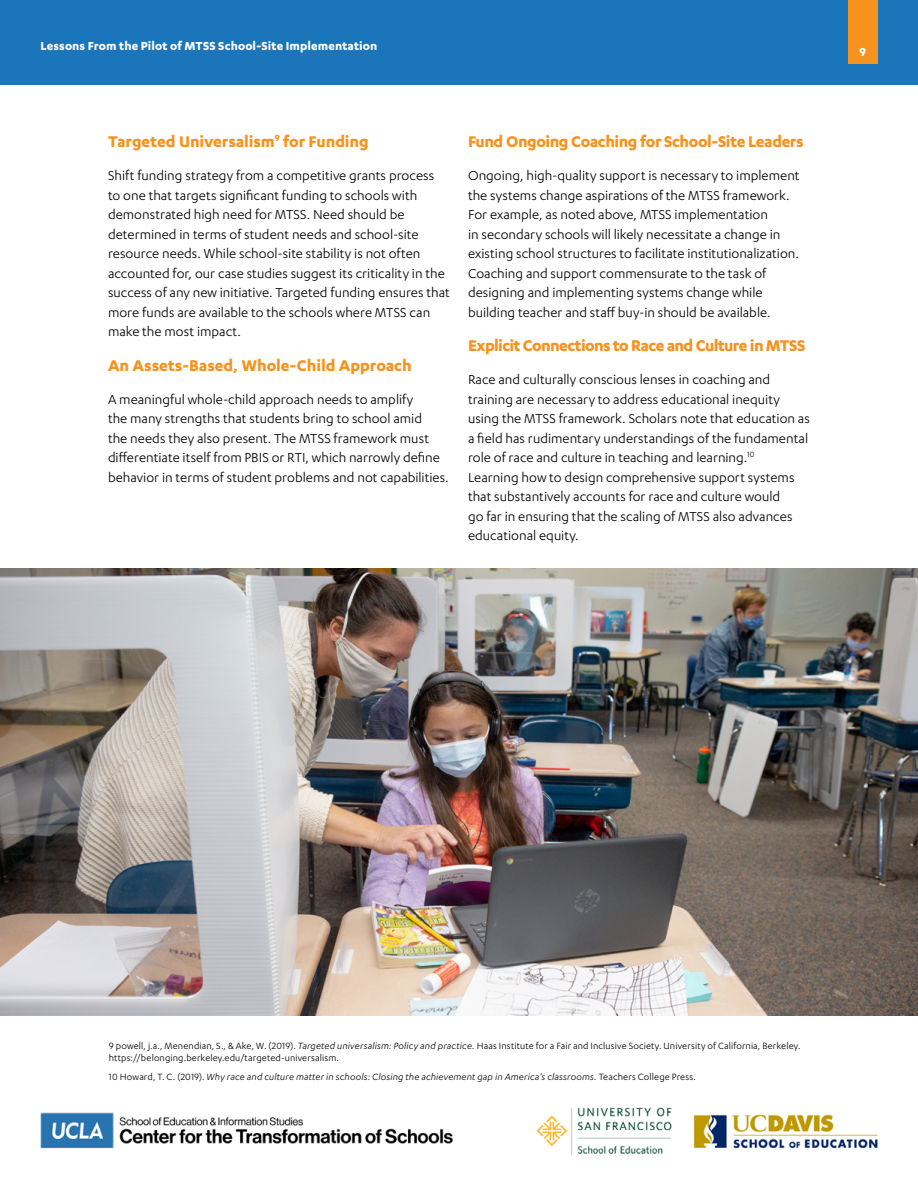
<style>
.page{position:relative;width:918px;height:1188px;background:#fff}
.page>*{position:absolute;margin:0;border:0;box-sizing:border-box;transform-origin:0 0}
.t1{font:700 18px "Karbon";letter-spacing:-.02em;color:#f6921e}
.t2{font:700 18px "Karbon";color:#f6921e}
.t3{font:15px/19.5px "Karbon";color:#000}
.t4{font:700 13.5px "Karbon";letter-spacing:.01em;color:#fff}
.t5{font:10.5px/12px "Karbon";letter-spacing:.015em;color:#000}
.t6{font:italic 10.5px "Karbon";letter-spacing:.015em;color:#000}
.s1{font-style:italic}
.s2{font-style:normal}
</style>
<div class="page">
<div style="left:0;top:0;width:918px;height:85px;background:#1b75bb"></div>
<div style="left:848px;top:0;width:30px;height:64px;background:#f6921e"></div>
<img style="left:40px;top:1112px;width:413px;height:37px">
<img style="left:536px;top:1107px;width:136px;height:49px">
<img style="left:693px;top:1114px;width:185px;height:35px">
<img style="left:0;top:568px;width:918px;height:447px">
<p class="t4" style="left:40px;top:38px;width:338px">Lessons From the Pilot of MTSS School-Site Implementation</p>
<p class="t4" style="left:859px;top:44px;width:8px">9</p>
<p class="t1" style="left:108px;top:132px;width:262px">Targeted Universalism<sup>9</sup> for Funding</p>
<p class="t3" style="left:108px;top:166px;width:343px">Shift funding strategy from a competitive grants process to one that targets significant funding to schools with demonstrated high need for MTSS. Need should be determined in terms of student needs and school-site resource needs. While school-site stability is not often accounted for, our case studies suggest its criticality in the success of any new initiative. Targeted funding ensures that more funds are available to the schools where MTSS can make the most impact.</p>
<p class="t2" style="left:108px;top:355px;width:305px">An Assets-Based, Whole-Child Approach</p>
<p class="t3" style="left:108px;top:389px;width:342px">A meaningful whole-child approach needs to amplify<br>the many strengths that students bring to school amid<br>the needs they also present. The MTSS framework must differentiate itself from PBIS or RTI, which narrowly define behavior in terms of student problems and not capabilities.</p>
<p class="t1" style="left:468px;top:132px;width:337px">Fund Ongoing Coaching for School-Site Leaders</p>
<p class="t3" style="left:468px;top:166px;width:333px">Ongoing, high-quality support is necessary to implement the systems change aspirations of the MTSS framework.<br>For example, as noted above, MTSS implementation<br>in secondary schools will likely necessitate a change in existing school structures to facilitate institutionalization.<br>Coaching and support commensurate to the task of designing and implementing systems change while building teacher and staff buy-in should be available.</p>
<p class="t1" style="left:468px;top:336px;width:339px">Explicit Connections to Race and Culture in MTSS</p>
<p class="t3" style="left:468px;top:370px;width:343px">Race and culturally conscious lenses in coaching and training are necessary to address educational inequity using the MTSS framework. Scholars note that education as a field has rudimentary understandings of the fundamental role of race and culture in teaching and learning.<sup>10<br></sup>Learning how to design comprehensive support systems that substantively accounts for race and culture would<br>go far in ensuring that the scaling of MTSS also advances educational equity.</p>
<p class="t5" style="left:109px;top:1040px;width:693px">9 powell, j.a., Menendian, S., &amp; Ake, W. (2019). <span class="s1">Targeted universalism: Policy and practice.</span> Haas Institute for a Fair and Inclusive Society. University of California, Berkeley. https://belonging.berkeley.edu/targeted-universalism.</p>
<p class="t6" style="left:109px;top:1071px;width:589px"><span class="s2">10 Howard, T. C. (2019).</span> Why race and culture matter in schools: Closing the achievement gap in America’s classrooms. <span class="s2">Teachers College Press.</span></p>
</div>
